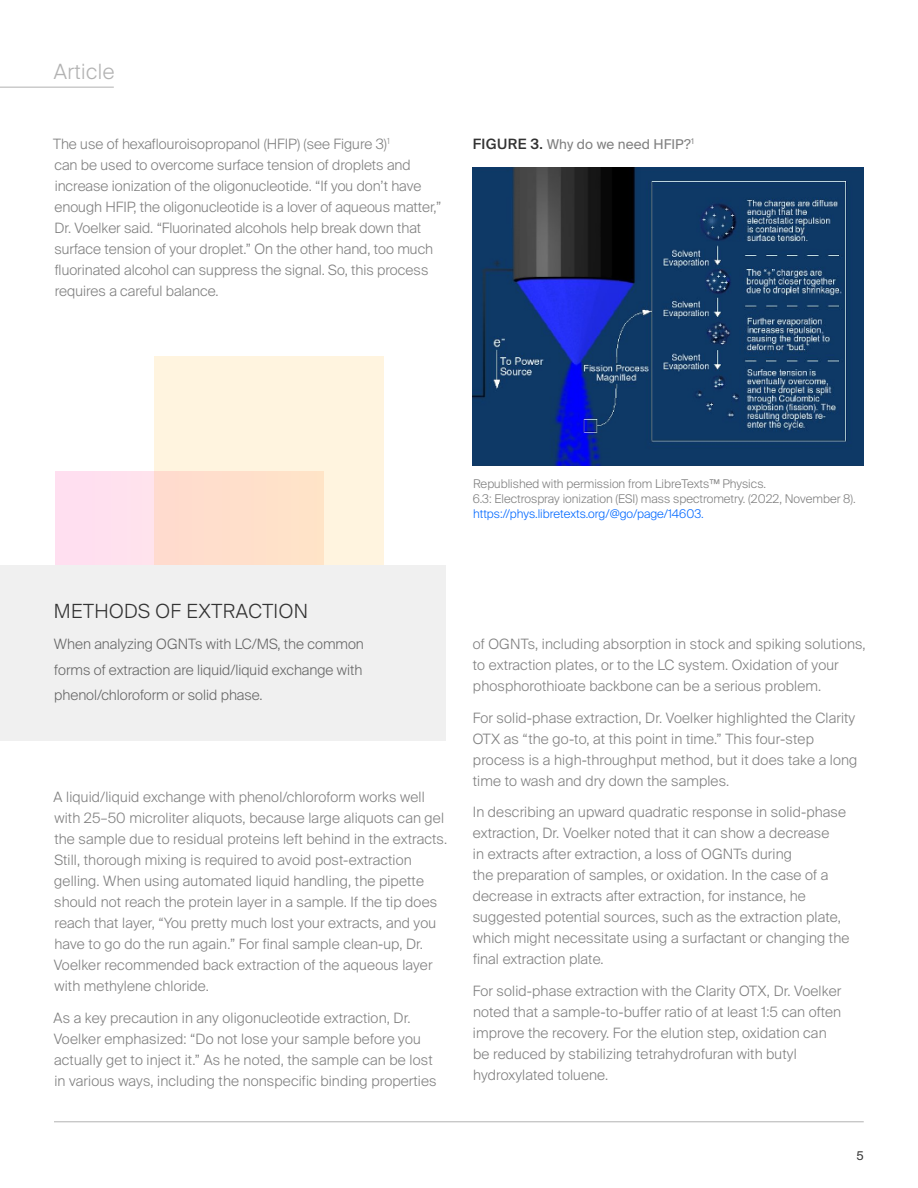
<style>
.page{position:relative;width:918px;height:1188px;background:#fff}
.page>*{position:absolute;margin:0;border:0;box-sizing:border-box;transform-origin:0 0}
.t1{font:300 21px "Suisse Intl";letter-spacing:.025em;color:#b2b2b2}
.t2{font:300 19.5px "Suisse Intl";letter-spacing:.025em;color:#333}
.t3{font:300 14.25px/21px "Suisse Intl";letter-spacing:.01em;color:#7f7f7f}
.t4{font:300 14.25px/25.5px "Suisse Intl";color:#666;text-align:justify}
.t5{font:13.5px "Suisse Intl";letter-spacing:.01em;color:#7f7f7f}
.t6{font:300 12px/15px "Suisse Intl";color:#7f7f7f}
.t7{font:300 12px "Suisse Intl";color:#0068ff}
.t8{font:12px "Suisse Intl";color:#333}
.s1{font-weight:500;font-size:14.25px;color:#333}
</style>
<div class="page">
<hr style="left:54px;top:1121px;width:810px;height:1px;background:#b2b2b2">
<hr style="left:0;top:87px;width:114px;height:1px;background:#b2b2b2">
<div style="left:56px;top:471px;width:267px;height:268px;background:#ffe0ef"></div>
<svg style="left:155px;top:356px;width:229px;height:209px;background:#ffedd8"></svg>
<img style="left:472px;top:168px;width:392px;height:297px">
<div style="left:0;top:565px;width:445px;height:176px;background:#f0f0f0"></div>
<h1 class="t1" style="left:54px;top:60px;width:62px">Article</h1>
<p class="t3" style="left:53px;top:133px;width:390px">The use of hexaflouroisopropanol (HFIP) (see Figure 3)<sup>1<br></sup>can be used to overcome surface tension of droplets and increase ionization of the oligonucleotide. “If you don’t have enough HFIP, the oligonucleotide is a lover of aqueous matter,” Dr. Voelker said. “Fluorinated alcohols help break down that surface tension of your droplet.” On the other hand, too much fluorinated alcohol can suppress the signal. So, this process requires a careful balance.</p>
<p class="t5" style="left:473px;top:136px;width:223px"><span class="s1">FIGURE 3.</span> Why do we need HFIP?<sup>1</sup></p>
<p class="t6" style="left:473px;top:477px;width:384px">Republished with permission from LibreTexts™ Physics.<br>6.3: Electrospray ionization (ESI) mass spectrometry. (2022, November 8).</p>
<p class="t7" style="left:473px;top:507px;width:232px">https://phys.libretexts.org/@go/page/14603.</p>
<h2 class="t2" style="left:54px;top:600px;width:256px">METHODS OF EXTRACTION</h2>
<p class="t4" style="left:54px;top:631px;width:311px">When analyzing OGNTs with LC/MS, the common forms of extraction are liquid/liquid exchange with phenol/chloroform or solid phase.</p>
<p class="t3" style="left:54px;top:786px;width:395px">A liquid/liquid exchange with phenol/chloroform works well with 25–50 microliter aliquots, because large aliquots can gel the sample due to residual proteins left behind in the extracts.<br>Still, thorough mixing is required to avoid post-extraction gelling. When using automated liquid handling, the pipette should not reach the protein layer in a sample. If the tip does reach that layer, “You pretty much lost your extracts, and you have to go do the run again.” For final sample clean-up, Dr.<br>Voelker recommended back extraction of the aqueous layer with methylene chloride.</p>
<p class="t3" style="left:54px;top:1007px;width:385px">As a key precaution in any oligonucleotide extraction, Dr.<br>Voelker emphasized: “Do not lose your sample before you actually get to inject it.” As he noted, the sample can be lost in various ways, including the nonspecific binding properties</p>
<p class="t3" style="left:473px;top:633px;width:394px">of OGNTs, including absorption in stock and spiking solutions, to extraction plates, or to the LC system. Oxidation of your phosphorothioate backbone can be a serious problem.</p>
<p class="t3" style="left:473px;top:707px;width:386px">For solid-phase extraction, Dr. Voelker highlighted the Clarity OTX as “the go-to, at this point in time.” This four-step process is a high-throughput method, but it does take a long time to wash and dry down the samples.</p>
<p class="t3" style="left:473px;top:802px;width:378px">In describing an upward quadratic response in solid-phase extraction, Dr. Voelker noted that it can show a decrease<br>in extracts after extraction, a loss of OGNTs during<br>the preparation of samples, or oxidation. In the case of a decrease in extracts after extraction, for instance, he suggested potential sources, such as the extraction plate, which might necessitate using a surfactant or changing the final extraction plate.</p>
<p class="t3" style="left:473px;top:981px;width:370px">For solid-phase extraction with the Clarity OTX, Dr. Voelker noted that a sample-to-buffer ratio of at least 1:5 can often improve the recovery. For the elution step, oxidation can be reduced by stabilizing tetrahydrofuran with butyl hydroxylated toluene.</p>
<p class="t8" style="left:856px;top:1149px;width:9px">5</p>
</div>
